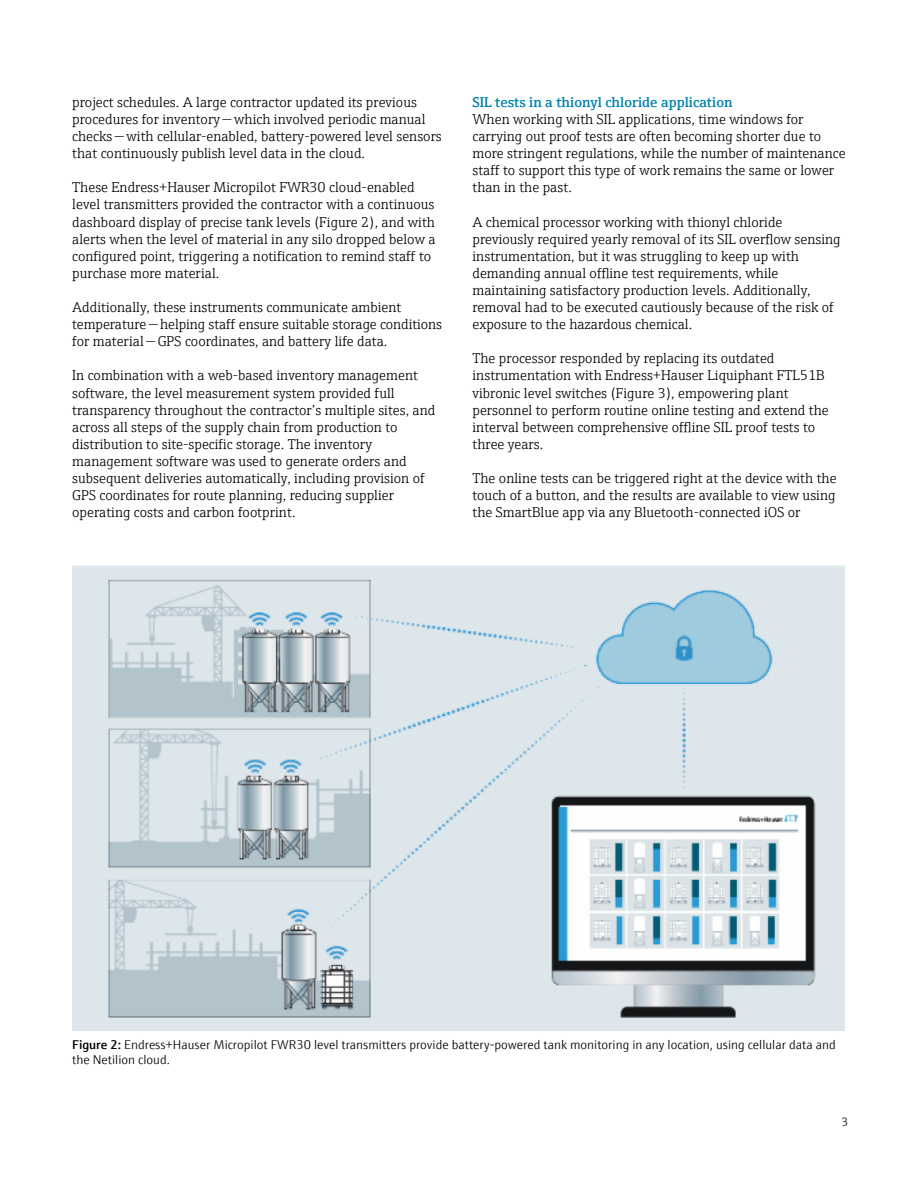
<style>
.page{position:relative;width:918px;height:1188px;background:#fff}
.page>*{position:absolute;margin:0;border:0;box-sizing:border-box;transform-origin:0 0}
.t1{font:300 14.25px/17.1px "E+H Serif";color:#000}
.t2{font:600 14.25px "E+H Serif";color:#0081ad}
.t3{font:300 12.75px/15.3px "E+H Sans";color:#000}
.t4{font:300 12px "E+H Serif";color:#000}
.s1{font-weight:600}
</style>
<div class="page">
<img style="left:72px;top:565px;width:772px;height:465px">
<p class="t1" style="left:72px;top:92px;width:371px">project schedules. A large contractor updated its previous procedures for inventory — which involved periodic manual checks — with cellular-enabled, battery-powered level sensors that continuously publish level data in the cloud.</p>
<p class="t1" style="left:72px;top:178px;width:365px">These Endress+Hauser Micropilot FWR30 cloud-enabled level transmitters provided the contractor with a continuous dashboard display of precise tank levels (Figure 2), and with alerts when the level of material in any silo dropped below a configured point, triggering a notification to remind staff to purchase more material.</p>
<p class="t1" style="left:72px;top:298px;width:371px">Additionally, these instruments communicate ambient temperature — helping staff ensure suitable storage conditions for material — GPS coordinates, and battery life data.</p>
<p class="t1" style="left:72px;top:366px;width:365px">In combination with a web-based inventory management software, the level measurement system provided full transparency throughout the contractor’s multiple sites, and across all steps of the supply chain from production to distribution to site-specific storage. The inventory management software was used to generate orders and subsequent deliveries automatically, including provision of GPS coordinates for route planning, reducing supplier operating costs and carbon footprint.</p>
<p class="t2" style="left:472px;top:91px;width:262px">SIL tests in a thionyl chloride application</p>
<p class="t1" style="left:472px;top:110px;width:375px">When working with SIL applications, time windows for carrying out proof tests are often becoming shorter due to more stringent regulations, while the number of maintenance staff to support this type of work remains the same or lower than in the past.</p>
<p class="t1" style="left:472px;top:212px;width:370px">A chemical processor working with thionyl chloride previously required yearly removal of its SIL overflow sensing instrumentation, but it was struggling to keep up with demanding annual offline test requirements, while maintaining satisfactory production levels. Additionally, removal had to be executed cautiously because of the risk of exposure to the hazardous chemical.</p>
<p class="t1" style="left:472px;top:349px;width:358px">The processor responded by replacing its outdated instrumentation with Endress+Hauser Liquiphant FTL51B vibronic level switches (Figure 3), empowering plant personnel to perform routine online testing and extend the interval between comprehensive offline SIL proof tests to three years.</p>
<p class="t1" style="left:472px;top:469px;width:366px;text-align:justify">The online tests can be triggered right at the device with the touch of a button, and the results are available to view using the SmartBlue app via any Bluetooth-connected iOS or</p>
<p class="t3" style="left:72px;top:1036px;width:765px"><span class="s1">Figure 2:</span> Endress+Hauser Micropilot FWR30 level transmitters provide battery-powered tank monitoring in any location, using cellular data and the Netilion cloud.</p>
<p class="t4" style="left:841px;top:1113px;width:8px">3</p>
</div>
